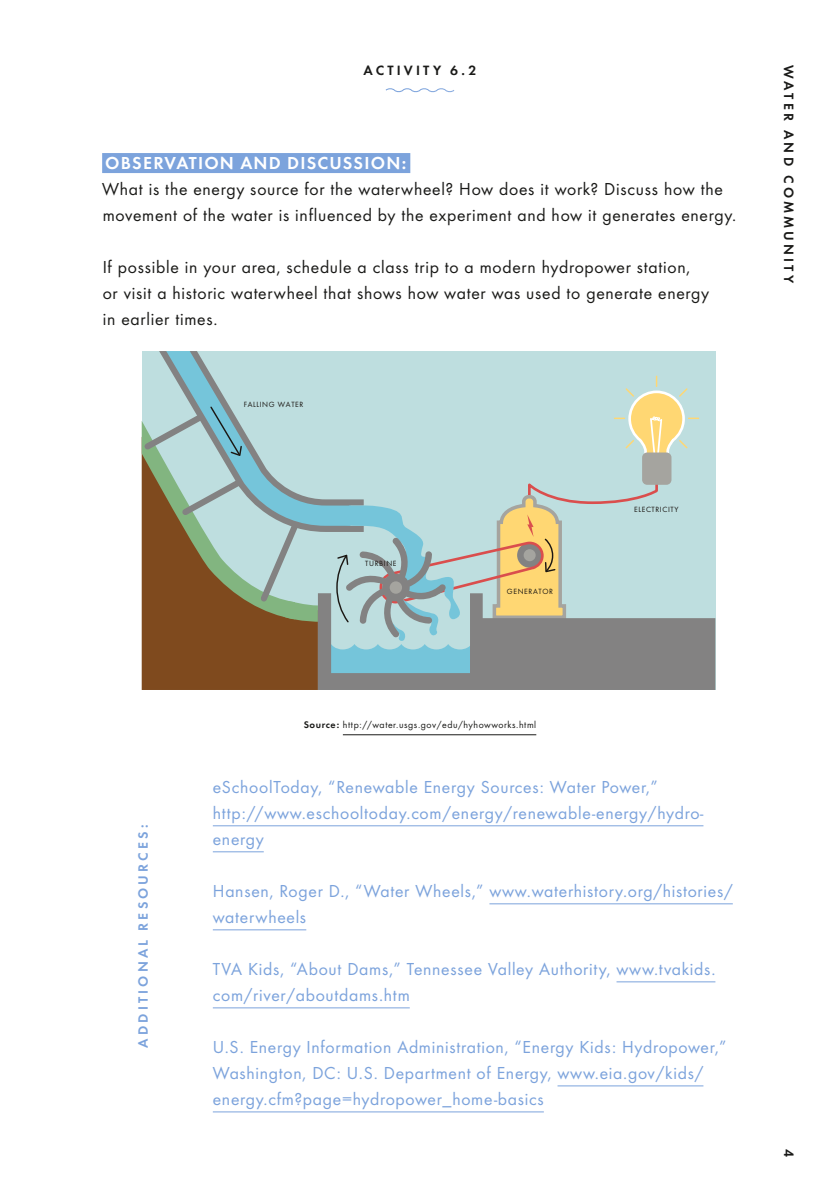
<style>
.page{position:relative;width:840px;height:1191px;background:#fff}
.page>*{position:absolute;margin:0;border:0;box-sizing:border-box;transform-origin:0 0}
.t1{font:18.4px "Futura Boo";letter-spacing:.07em;color:#1b1713}
.t2{font:18px/26px "Futura Boo";letter-spacing:.04em;color:#7ca3dc}
.t3{font:18px/26px "Futura Boo";letter-spacing:.04em;color:#1a1a18}
.t4{font:18px "Futura Dem";letter-spacing:.065em;color:#fff}
.t5{font:14px "Futura Dem";letter-spacing:.22em;color:#1a1a18}
.t6{font:14px "Futura Dem";letter-spacing:.225em;color:#7ca3dc}
.t7{font:10px "Futura Boo";letter-spacing:.055em;color:#1a1a18}
.t8{font:7.8px "Futura Boo";letter-spacing:.08em;color:#1b1713}
.s1{font-family:"Futura Dem"}
</style>
<div class="page">
<div style="left:102px;top:153px;width:308px;height:20px;background:#7ca3dc"></div>
<hr style="left:213px;top:825px;width:490px;height:1px;background:#7ca3dc">
<hr style="left:213px;top:851px;width:50px;height:1px;background:#7ca3dc">
<hr style="left:489px;top:903px;width:243px;height:1px;background:#7ca3dc">
<hr style="left:213px;top:929px;width:93px;height:1px;background:#7ca3dc">
<hr style="left:616px;top:981px;width:99px;height:1px;background:#7ca3dc">
<hr style="left:213px;top:1007px;width:196px;height:1px;background:#7ca3dc">
<hr style="left:557px;top:1085px;width:146px;height:1px;background:#7ca3dc">
<hr style="left:213px;top:1111px;width:330px;height:1px;background:#7ca3dc">
<hr style="left:342px;top:734px;width:194px;height:1px;background:#1a1a18">
<svg style="left:385px;top:88px;width:70px;height:5px"></svg>
<svg style="left:141px;top:351px;width:574px;height:339px;background:#abbcb4"></svg>
<p class="t5" style="left:363px;top:60px;width:114px">ACTIVITY 6.2</p>
<p class="t4" style="left:105px;top:150px;width:302px">OBSERVATION AND DISCUSSION:</p>
<p class="t3" style="left:102px;top:175px;width:635px">What is the energy source for the waterwheel? How does it work? Discuss how the movement of the water is influenced by the experiment and how it generates energy.</p>
<p class="t3" style="left:103px;top:253px;width:607px">If possible in your area, schedule a class trip to a modern hydropower station, or visit a historic waterwheel that shows how water was used to generate energy in earlier times.</p>
<p class="t1" style="left:323px;top:280px;width:211px">HYDROELECTRIC POWER</p>
<p class="t8" style="left:243px;top:399px;width:61px">FALLING WATER</p>
<p class="t8" style="left:365px;top:558px;width:33px">TURBINE</p>
<p class="t8" style="left:506px;top:586px;width:47px">GENERATOR</p>
<p class="t8" style="left:633px;top:504px;width:46px">ELECTRICITY</p>
<p class="t5" style="left:798px;top:65px;width:220px;rotate:90deg">WATER AND COMMUNITY</p>
<p class="t6" style="left:133px;top:1047px;width:224px;rotate:-90deg">ADDITIONAL RESOURCES:</p>
<p class="t7" style="left:303px;top:718px;width:234px"><span class="s1">Source:</span> http://water.usgs.gov/edu/hyhowworks.html</p>
<p class="t2" style="left:213px;top:773px;width:492px">eSchoolToday, “Renewable Energy Sources: Water Power,” http://www.eschooltoday.com/energy/renewable-energy/hydro&shy;energy</p>
<p class="t2" style="left:213px;top:877px;width:521px">Hansen, Roger D., “Water Wheels,” www.waterhistory.org/histories/ waterwheels</p>
<p class="t2" style="left:213px;top:955px;width:504px">TVA Kids, “About Dams,” Tennessee Valley Authority, www.tvakids. com/river/aboutdams.htm</p>
<p class="t2" style="left:213px;top:1033px;width:515px">U.S. Energy Information Administration, “Energy Kids: Hydropower,”<br>Washington, DC: U.S. Department of Energy, www.eia.gov/kids/ energy.cfm?page=hydropower_home-basics</p>
<p class="t5" style="left:798px;top:1149px;width:9px;rotate:90deg">4</p>
</div>
